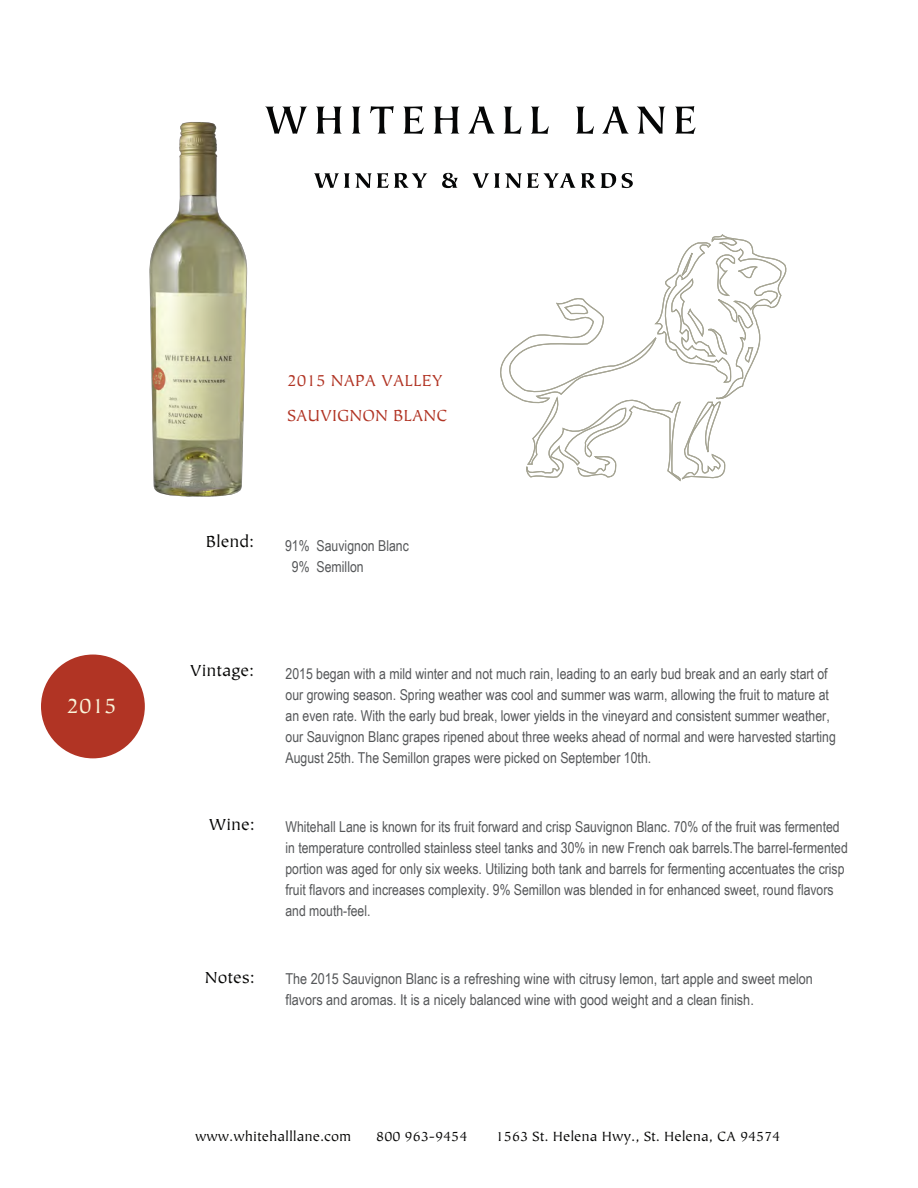
<style>
.page{position:relative;width:918px;height:1188px;background:#fff}
.page>*{position:absolute;margin:0;border:0;box-sizing:border-box;transform-origin:0 0}
.t1{font:23.4px "Tiepolo Std";color:#f9f4da}
.t2{font:18px/34.8px "Tiepolo Std";color:#b13424}
.t3{font:18px "Tiepolo Std";color:#050504}
.t4{font:15px/21px "Arial Narrow";color:#555759}
.t5{font:15px "Tiepolo Std";color:#050504}
</style>
<div class="page">
<svg style="left:265px;top:106px;width:42px;height:28px"></svg>
<svg style="left:316px;top:107px;width:26px;height:27px"></svg>
<svg style="left:352px;top:107px;width:9px;height:27px"></svg>
<svg style="left:370px;top:106px;width:24px;height:28px"></svg>
<svg style="left:403px;top:106px;width:21px;height:28px"></svg>
<svg style="left:434px;top:107px;width:25px;height:27px"></svg>
<svg style="left:468px;top:107px;width:27px;height:27px"></svg>
<svg style="left:504px;top:106px;width:18px;height:28px"></svg>
<svg style="left:531px;top:106px;width:18px;height:28px"></svg>
<svg style="left:576px;top:106px;width:18px;height:28px"></svg>
<svg style="left:602px;top:107px;width:27px;height:27px"></svg>
<svg style="left:637px;top:107px;width:28px;height:27px"></svg>
<svg style="left:675px;top:106px;width:21px;height:28px"></svg>
<svg style="left:314px;top:173px;width:113px;height:15px"></svg>
<svg style="left:442px;top:173px;width:16px;height:15px"></svg>
<svg style="left:472px;top:173px;width:144px;height:15px"></svg>
<svg style="left:622px;top:173px;width:11px;height:15px"></svg>
<div style="left:41px;top:655px;width:104px;height:103px;background:#b13424;border-radius:50%"></div>
<svg style="left:500px;top:234px;width:287px;height:248px"></svg>
<img style="left:149px;top:112px;width:117px;height:385px">
<h1 class="t1" style="left:67px;top:693px;width:52px">2015</h1>
<p class="t2" style="left:287px;top:364px;width:162px">2015 NAPA VALLEY<br>SAUVIGNON BLANC</p>
<p class="t3" style="left:206px;top:531px;width:50px">Blend:</p>
<p class="t4" style="left:292px;top:534px;width:118px;text-indent:-7px">91% Sauvignon Blanc<br>9% Semillon</p>
<p class="t3" style="left:190px;top:661px;width:66px">Vintage:</p>
<p class="t4" style="left:285px;top:662px;width:552px">2015 began with a mild winter and not much rain, leading to an early bud break and an early start of our growing season. Spring weather was cool and summer was warm, allowing the fruit to mature at an even rate. With the early bud break, lower yields in the vineyard and consistent summer weather, our Sauvignon Blanc grapes ripened about three weeks ahead of normal and were harvested starting</p>
<p class="t4" style="left:286px;top:746px;width:367px">August 25th. The Semillon grapes were picked on September 10th.</p>
<p class="t3" style="left:209px;top:815px;width:47px">Wine:</p>
<p class="t4" style="left:286px;top:815px;width:564px">Whitehall Lane is known for its fruit forward and crisp Sauvignon Blanc. 70% of the fruit was fermented in temperature controlled stainless steel tanks and 30% in new French oak barrels.The barrel-fermented portion was aged for only six weeks. Utilizing both tank and barrels for fermenting accentuates the crisp fruit flavors and increases complexity. 9% Semillon was blended in for enhanced sweet, round flavors and mouth-feel.</p>
<p class="t3" style="left:205px;top:967px;width:51px">Notes:</p>
<p class="t4" style="left:285px;top:968px;width:529px">The 2015 Sauvignon Blanc is a refreshing wine with citrusy lemon, tart apple and sweet melon flavors and aromas. It is a nicely balanced wine with good weight and a clean finish.</p>
<p class="t5" style="left:195px;top:1129px;width:158px">www.whitehalllane.com</p>
<p class="t5" style="left:376px;top:1129px;width:93px">800 963-9454</p>
<p class="t5" style="left:496px;top:1129px;width:286px">1563 St. Helena Hwy., St. Helena, CA 94574</p>
</div>
